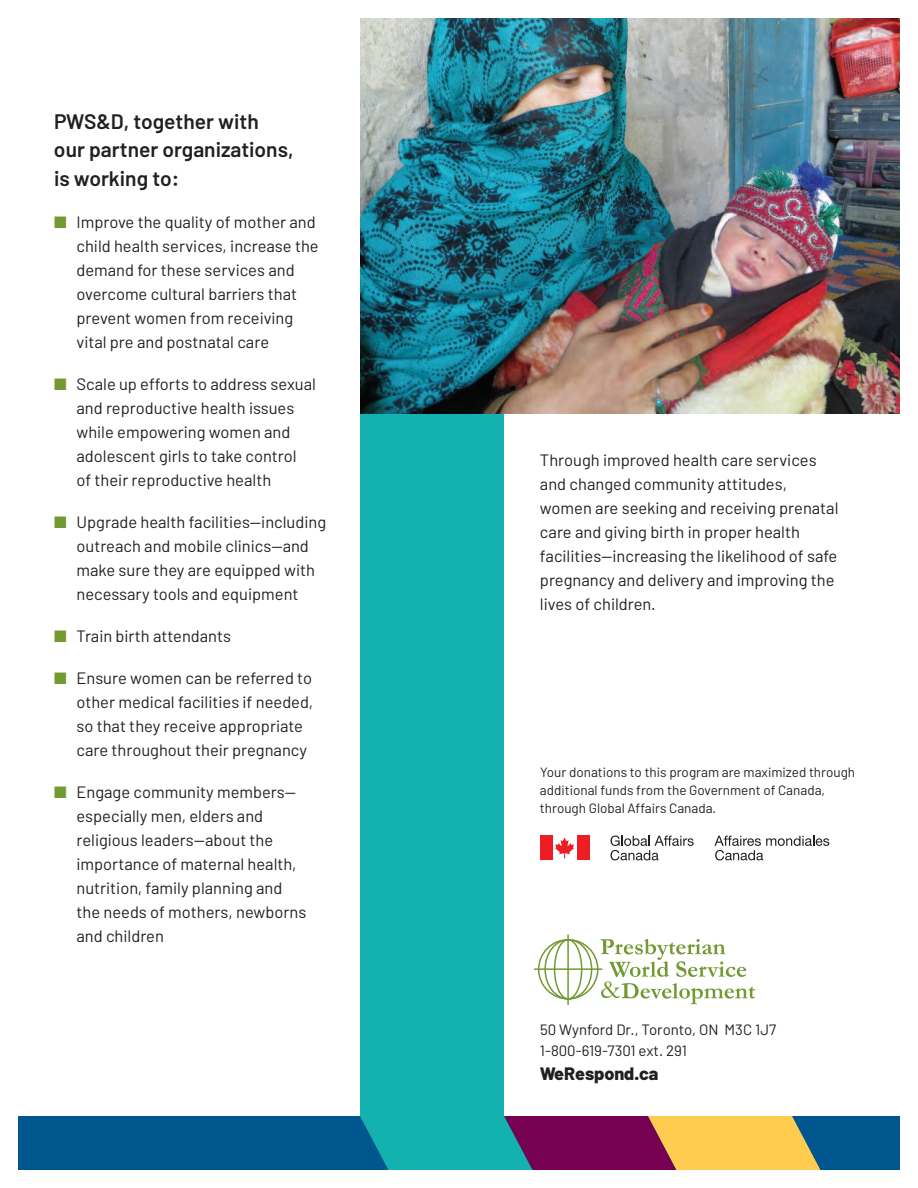
<style>
.page{position:relative;width:918px;height:1188px;background:#fff}
.page>*{position:absolute;margin:0;border:0;box-sizing:border-box;transform-origin:0 0}
.t1{font:600 21px/28.5px "Barlow";color:#231f20}
.t2{font:800 18px "Barlow";color:#231f20}
.t3{font:16.5px/24px "Barlow";color:#231f20}
.t4{font:15px/21px "Barlow";color:#231f20}
.t5{font:13.5px/18px "Barlow";color:#231f20}
.s1{color:#739932}
</style>
<div class="page">
<div style="left:538px;top:939px;width:61px;height:61px;border:2px solid #739932;border-radius:50%"></div>
<div style="left:544px;top:939px;width:48px;height:61px;border:2px solid #739932;border-radius:50%"></div>
<div style="left:554px;top:939px;width:28px;height:61px;border:2px solid #739932;border-radius:50%"></div>
<hr style="left:567px;top:934px;width:2px;height:71px;background:#739932">
<hr style="left:534px;top:968px;width:68px;height:2px;background:#739932">
<svg style="left:601px;top:939px;width:154px;height:65px"></svg>
<svg style="left:555px;top:838px;width:19px;height:20px"></svg>
<div style="left:540px;top:836px;width:12px;height:24px;background:#ee1d23"></div>
<div style="left:577px;top:836px;width:12px;height:24px;background:#ee1d23"></div>
<svg style="left:714px;top:836px;width:115px;height:24px"></svg>
<svg style="left:610px;top:836px;width:84px;height:24px"></svg>
<div style="left:0;top:1116px;width:918px;height:72px;background:#00568f"></div>
<svg style="left:360px;top:1116px;width:461px;height:54px;background:#7a7c71"></svg>
<img style="left:360px;top:18px;width:540px;height:396px">
<div style="left:360px;top:414px;width:144px;height:702px;background:#13b2b1"></div>
<div style="left:0;top:0;width:18px;height:1188px;background:#fff"></div>
<div style="left:900px;top:0;width:18px;height:1188px;background:#fff"></div>
<div style="left:0;top:1170px;width:918px;height:18px;background:#fff"></div>
<p class="t1" style="left:54px;top:107px;width:241px">PWS&amp;D, together with our partner organizations, is working to:</p>
<p class="t3" style="left:76px;top:210px;width:244px;text-indent:-22px"><span class="s1">■</span> Improve the quality of mother and child health services, increase the demand for these services and overcome cultural barriers that prevent women from receiving vital pre and postnatal care</p>
<p class="t3" style="left:76px;top:372px;width:241px;text-indent:-22px"><span class="s1">■</span> Scale up efforts to address sexual and reproductive health issues while empowering women and adolescent girls to take control<br>of their reproductive health</p>
<p class="t3" style="left:76px;top:510px;width:251px;text-indent:-22px"><span class="s1">■</span> Upgrade health facilities—including outreach and mobile clinics—and make sure they are equipped with necessary tools and equipment</p>
<p class="t3" style="left:54px;top:624px;width:179px"><span class="s1">■</span> Train birth attendants</p>
<p class="t3" style="left:77px;top:666px;width:238px;text-indent:-23px"><span class="s1">■</span> Ensure women can be referred to other medical facilities if needed, so that they receive appropriate care throughout their pregnancy</p>
<p class="t3" style="left:76px;top:780px;width:231px;text-indent:-22px"><span class="s1">■</span> Engage community members— especially men, elders and religious leaders—about the importance of maternal health, nutrition, family planning and the needs of mothers, newborns and children</p>
<p class="t3" style="left:540px;top:448px;width:300px">Through improved health care services and changed community attitudes, women are seeking and receiving prenatal care and giving birth in proper health facilities—increasing the likelihood of safe pregnancy and delivery and improving the lives of children.</p>
<p class="t5" style="left:540px;top:763px;width:317px">Your donations to this program are maximized through additional funds from the Government of Canada, through Global Affairs Canada.</p>
<p class="t4" style="left:540px;top:1019px;width:238px">50 Wynford Dr., Toronto, ON M3C 1J7<br>1-800-619-7301 ext. 291</p>
<p class="t2" style="left:540px;top:1062px;width:120px">WeRespond.ca</p>
</div>
